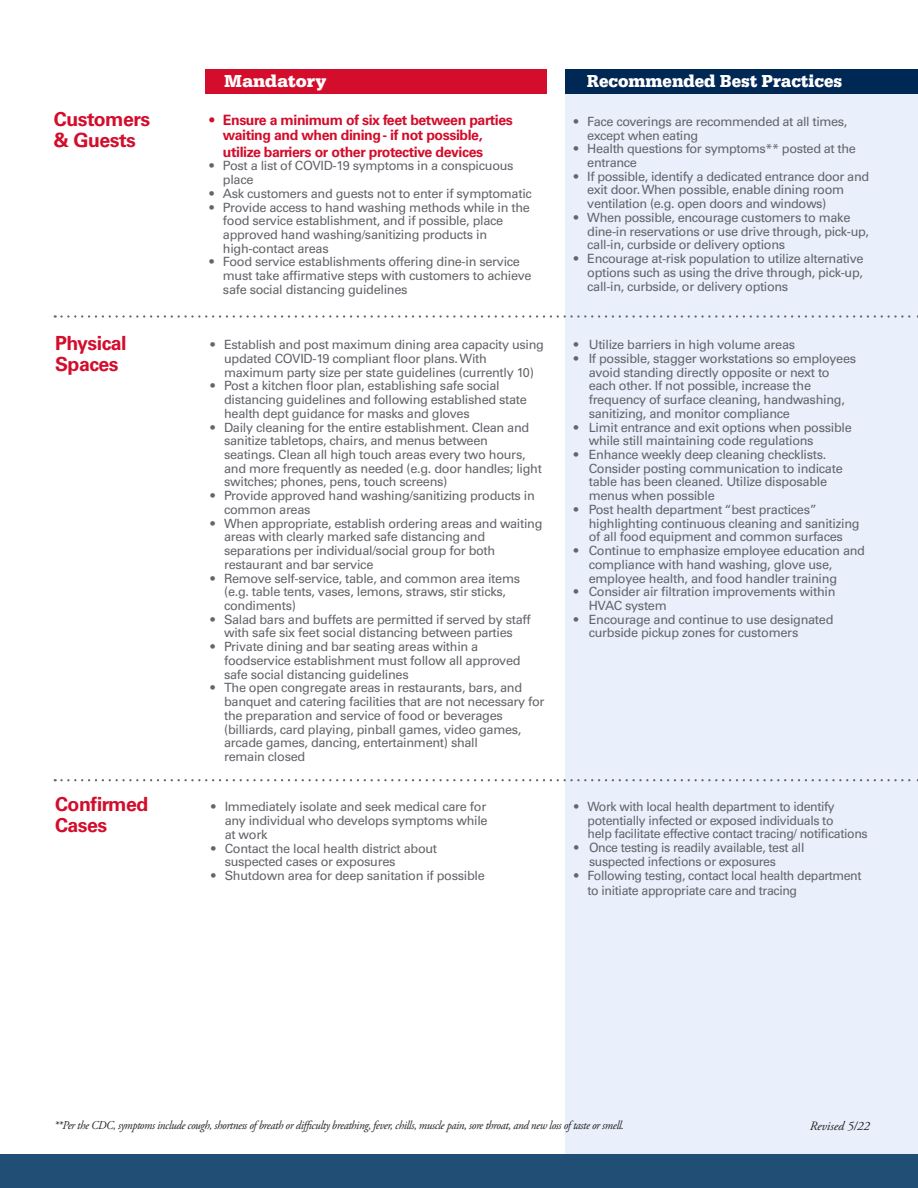
<style>
.page{position:relative;width:918px;height:1188px;background:#fff}
.page>*{position:absolute;margin:0;border:0;box-sizing:border-box;transform-origin:0 0}
.t1{font:700 19.5px/21px "Univers LT Pro 65";letter-spacing:-.025em;color:#d30d2b}
.t2{font:700 18px "Serifa";color:#fff;scale:.95 1}
.t3{font:700 18px "Serifa";color:#fff}
.t4{font:700 14.25px/15px "Univers LT Pro 65";letter-spacing:-.03em;color:#d30d2b}
.t5{font:12.75px/13.6px "Univers LT Pro 55 Roman";letter-spacing:-.025em;color:#63656a}
.t6{font:italic 12.75px "Adobe Garamond Pro";color:#231f20}
.t7{font:italic 12px "Adobe Garamond Pro";letter-spacing:-.03em;color:#231f20;scale:.94 1}
</style>
<div class="page">
<div style="left:565px;top:91px;width:353px;height:1082px;background:#e9f0fb"></div>
<div style="left:205px;top:69px;width:342px;height:25px;background:#d30d2b"></div>
<div style="left:565px;top:69px;width:353px;height:25px;background:#002855"></div>
<div style="left:0;top:1155px;width:918px;height:33px;background:#204e75"></div>
<svg style="left:55px;top:779px;width:863px;height:2px"></svg>
<svg style="left:55px;top:315px;width:863px;height:3px"></svg>
<p class="t1" style="left:54px;top:108px;width:98px">Customers &amp; Guests</p>
<p class="t3" style="left:224px;top:71px;width:104px">Mandatory</p>
<p class="t2" style="left:587px;top:71px;width:270px">Recommended Best Practices</p>
<p class="t4" style="left:223px;top:113px;width:291px;text-indent:-14px">• Ensure a minimum of six feet between parties waiting and when dining - if not possible,</p>
<p class="t4" style="left:223px;top:144px;width:262px">utilize barriers or other protective devices</p>
<p class="t5" style="left:223px;top:159px;width:292px;text-indent:-14px">• Post a list of COVID-19 symptoms in a conspicuous place</p>
<p class="t5" style="left:209px;top:186px;width:324px">• Ask customers and guests not to enter if symptomatic</p>
<p class="t5" style="left:223px;top:200px;width:309px;text-indent:-14px">• Provide access to hand washing methods while in the food service establishment, and if possible, place approved hand washing/sanitizing products in high-contact areas</p>
<p class="t5" style="left:223px;top:255px;width:310px;text-indent:-14px">• Food service establishments offering dine-in service must take affirmative steps with customers to achieve safe social distancing guidelines</p>
<p class="t5" style="left:587px;top:114px;width:262px;text-indent:-14px">• Face coverings are recommended at all times, except when eating</p>
<p class="t5" style="left:587px;top:142px;width:270px;text-indent:-14px">• Health questions for symptoms** posted at the entrance</p>
<p class="t5" style="left:587px;top:169px;width:283px;text-indent:-14px">• If possible, identify a dedicated entrance door and exit door. When possible, enable dining room ventilation (e.g. open doors and windows)</p>
<p class="t5" style="left:587px;top:210px;width:283px;text-indent:-14px">• When possible, encourage customers to make dine-in reservations or use drive through, pick-up, call-in, curbside or delivery options</p>
<p class="t5" style="left:587px;top:252px;width:278px;text-align:justify;text-indent:-14px">• Encourage at-risk population to utilize alternative options such as using the drive through, pick-up, call-in, curbside, or delivery options</p>
<p class="t1" style="left:55px;top:333px;width:73px">Physical<br>Spaces</p>
<p class="t5" style="left:224px;top:338px;width:322px;text-indent:-14px">• Establish and post maximum dining area capacity using updated COVID-19 compliant floor plans. With maximum party size per state guidelines (currently 10)</p>
<p class="t5" style="left:224px;top:379px;width:304px;text-indent:-14px">• Post a kitchen floor plan, establishing safe social distancing guidelines and following established state health dept guidance for masks and gloves</p>
<p class="t5" style="left:224px;top:420px;width:319px;text-indent:-14px">• Daily cleaning for the entire establishment. Clean and sanitize tabletops, chairs, and menus between seatings. Clean all high touch areas every two hours, and more frequently as needed (e.g. door handles; light switches; phones, pens, touch screens)</p>
<p class="t5" style="left:224px;top:489px;width:312px;text-indent:-14px">• Provide approved hand washing/sanitizing products in common areas</p>
<p class="t5" style="left:224px;top:516px;width:320px;text-indent:-14px">• When appropriate, establish ordering areas and waiting areas with clearly marked safe distancing and</p>
<p class="t5" style="left:224px;top:544px;width:273px">separations per individual/social group for both restaurant and bar service</p>
<p class="t5" style="left:224px;top:571px;width:298px;text-indent:-14px">• Remove self-service, table, and common area items (e.g. table tents, vases, lemons, straws, stir sticks, condiments)</p>
<p class="t5" style="left:211px;top:612px;width:322px;text-align:center">• Salad bars and buffets are permitted if served by staff with safe six feet social distancing between parties</p>
<p class="t5" style="left:224px;top:640px;width:298px;text-indent:-14px">• Private dining and bar seating areas within a foodservice establishment must follow all approved safe social distancing guidelines</p>
<p class="t5" style="left:224px;top:681px;width:322px;text-indent:-14px">• The open congregate areas in restaurants, bars, and banquet and catering facilities that are not necessary for the preparation and service of food or beverages (billiards, card playing, pinball games, video games, arcade games, dancing, entertainment) shall<br>remain closed</p>
<p class="t5" style="left:574px;top:338px;width:223px">• Utilize barriers in high volume areas</p>
<p class="t5" style="left:589px;top:352px;width:269px;text-indent:-15px">• If possible, stagger workstations so employees avoid standing directly opposite or next to each other. If not possible, increase the</p>
<p class="t5" style="left:589px;top:393px;width:258px">frequency of surface cleaning, handwashing, sanitizing, and monitor compliance</p>
<p class="t5" style="left:589px;top:420px;width:265px;text-indent:-15px">• Limit entrance and exit options when possible while still maintaining code regulations</p>
<p class="t5" style="left:589px;top:448px;width:256px;text-indent:-15px">• Enhance weekly deep cleaning checklists.<br>Consider posting communication to indicate table has been cleaned. Utilize disposable menus when possible</p>
<p class="t5" style="left:589px;top:503px;width:272px;text-indent:-15px">• Post health department “best practices” highlighting continuous cleaning and sanitizing of all food equipment and common surfaces</p>
<p class="t5" style="left:589px;top:544px;width:278px;text-indent:-15px">• Continue to emphasize employee education and compliance with hand washing, glove use, employee health, and food handler training</p>
<p class="t5" style="left:589px;top:585px;width:248px;text-indent:-15px">• Consider air filtration improvements within<br>HVAC system</p>
<p class="t5" style="left:589px;top:612px;width:246px;text-indent:-15px">• Encourage and continue to use designated curbside pickup zones for customers</p>
<p class="t1" style="left:55px;top:794px;width:95px">Confirmed</p>
<p class="t1" style="left:55px;top:815px;width:54px">Cases</p>
<p class="t5" style="left:225px;top:800px;width:264px;text-align:justify;text-indent:-14px">• Immediately isolate and seek medical care for any individual who develops symptoms while at work</p>
<p class="t5" style="left:225px;top:841px;width:214px;text-indent:-14px">• Contact the local health district about suspected cases or exposures</p>
<p class="t5" style="left:211px;top:869px;width:275px">• Shutdown area for deep sanitation if possible</p>
<p class="t5" style="left:588px;top:800px;width:282px;text-indent:-14px">• Work with local health department to identify potentially infected or exposed individuals to<br>help facilitate effective contact tracing/ notifications</p>
<p class="t5" style="left:589px;top:841px;width:217px;text-indent:-15px">• Once testing is readily available, test all suspected infections or exposures</p>
<p class="t5" style="left:588px;top:868px;width:276px;line-height:15px;text-indent:-14px">• Following testing, contact local health department to initiate appropriate care and tracing</p>
<p class="t7" style="left:54px;top:1118px;width:608px">**Per the CDC, symptoms include cough, shortness of breath or difficulty breathing, fever, chills, muscle pain, sore throat, and new loss of taste or smell.</p>
<p class="t6" style="left:810px;top:1118px;width:61px">Revised 5/22</p>
</div>
